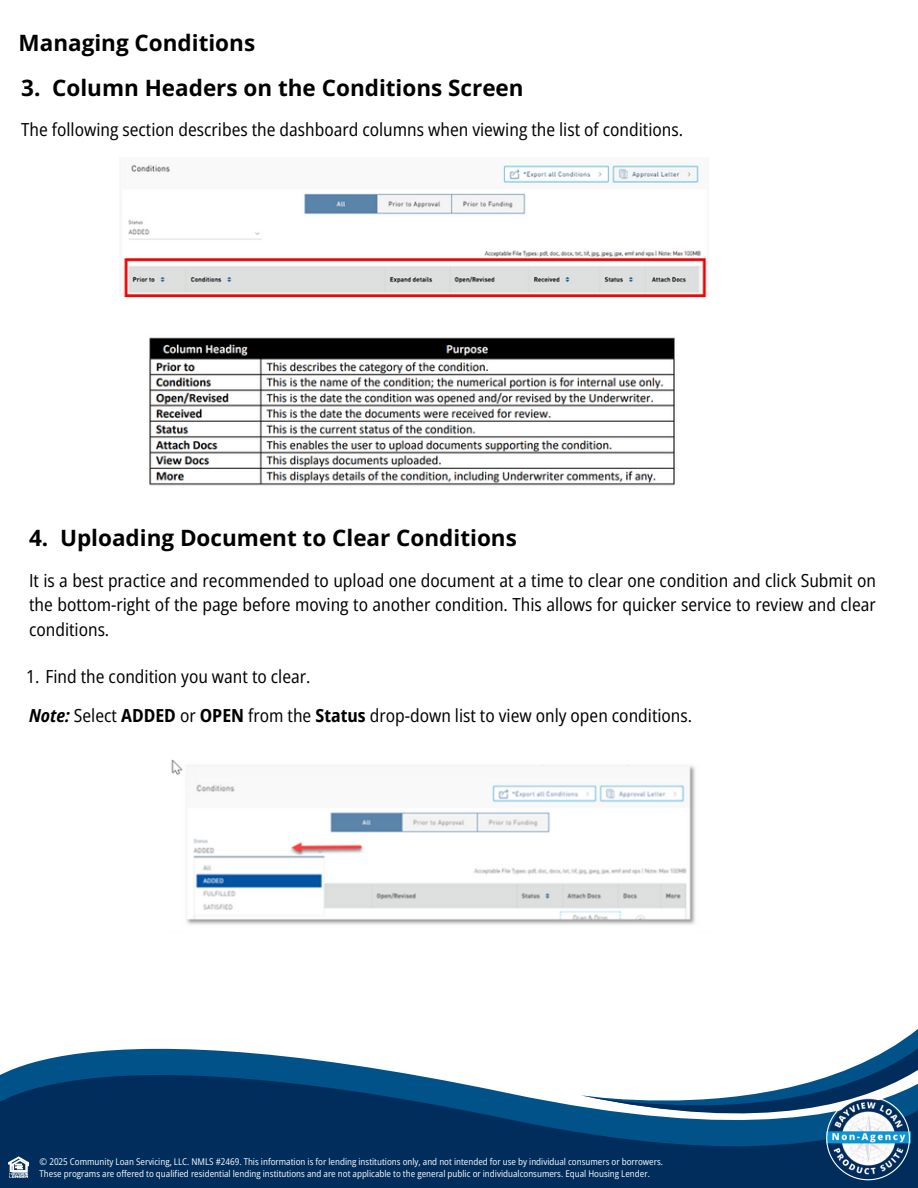
<style>
.page{position:relative;width:918px;height:1188px;background:#fff}
.page>*{position:absolute;margin:0;border:0;box-sizing:border-box;transform-origin:0 0}
.t1{font:700 22.5px "Open Sans";color:#000}
.t2{font:semi-condensed 18px/24.8px "Open Sans";color:#000;text-align:justify}
.t3{font:semi-condensed 9.3px/11.6px "Open Sans";color:#fbfbfb}
.s1{font-weight:700;font-style:italic}
.s2{font-weight:700}
</style>
<div class="page">
<svg style="left:0;top:1048px;width:574px;height:140px;background:#214f79"></svg>
<svg style="left:574px;top:1029px;width:344px;height:159px"></svg>
<svg style="left:8px;top:1156px;width:21px;height:22px"></svg>
<img style="left:826px;top:1097px;width:85px;height:84px">
<svg style="left:826px;top:1097px;width:84px;height:83px"></svg>
<img style="left:123px;top:164px;width:584px;height:133px">
<img style="left:149px;top:337px;width:526px;height:149px">
<img style="left:171px;top:759px;width:524px;height:166px">
<p class="t1" style="left:19px;top:27px;width:238px">Managing Conditions</p>
<p class="t1" style="left:21px;top:72px;width:504px">3. Column Headers on the Conditions Screen</p>
<h2 class="t2" style="left:21px;top:117px;width:663px">The following section describes the dashboard columns when viewing the list of conditions.</h2>
<p class="t1" style="left:29px;top:522px;width:489px">4. Uploading Document to Clear Conditions</p>
<p class="t2" style="left:29px;top:567px;width:848px">It is a best practice and recommended to upload one document at a time to clear one condition and click Submit on the bottom-right of the page before moving to another condition. This allows for quicker service to review and clear conditions.</p>
<h2 class="t2" style="left:26px;top:663px;width:286px">1. Find the condition you want to clear.</h2>
<p class="t2" style="left:29px;top:702px;width:665px"><span class="s1">Note:</span> Select <span class="s2">ADDED</span> or <span class="s2">OPEN</span> from the <span class="s2">Status</span> drop-down list to view only open conditions.</p>
<h1 class="t3" style="left:40px;top:1156px;width:625px">© 2025 Community Loan Servicing, LLC. NMLS #2469. This information is for lending institutions only, and not intended for use by individual consumers or borrowers.<br>These programs are offered to qualified residential lending institutions and are not applicable to the general public or individualconsumers. Equal Housing Lender.</h1>
</div>
